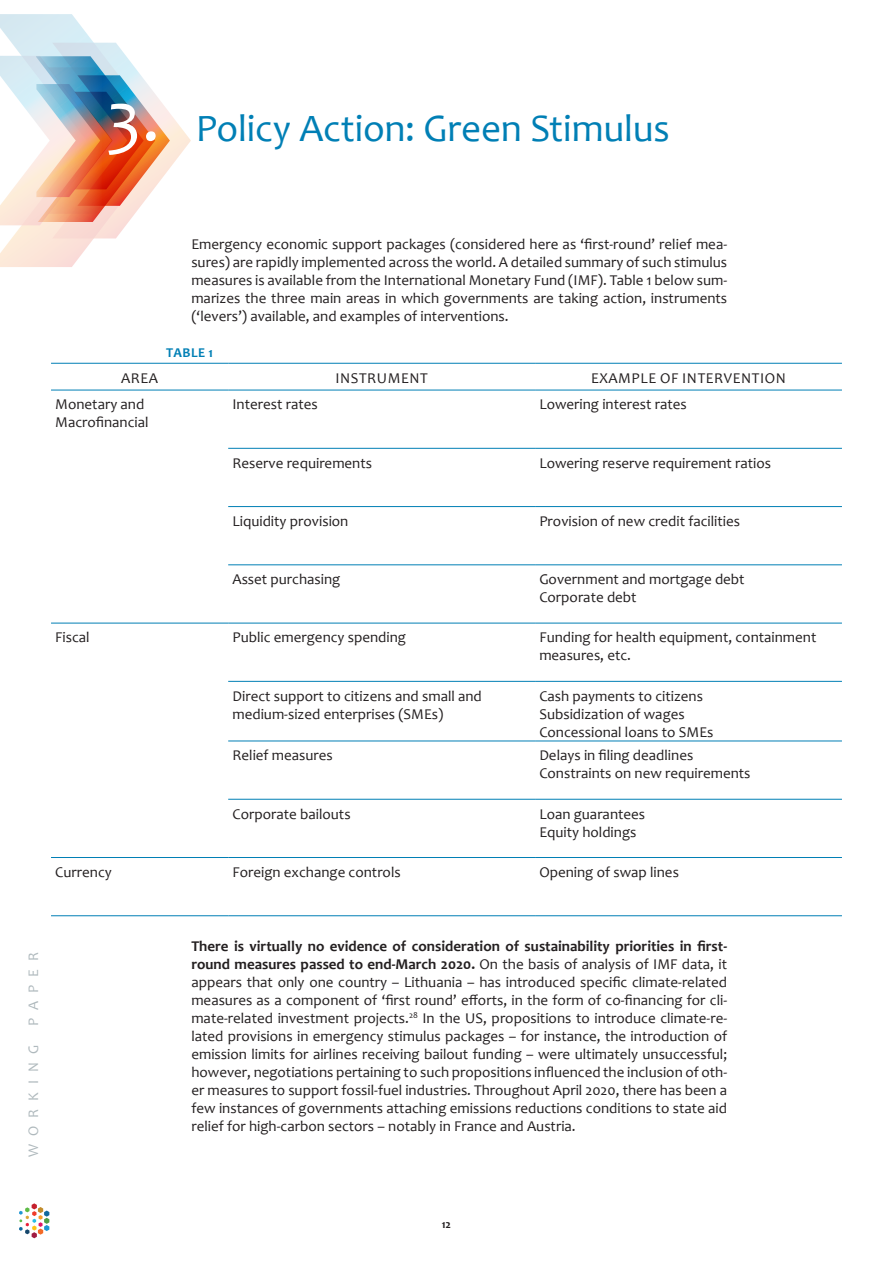
<style>
.page{position:relative;width:893px;height:1263px;background:#fff}
.page>*{position:absolute;margin:0;border:0;box-sizing:border-box;transform-origin:0 0}
.t1{font:39px "Candara";letter-spacing:-.005em;color:#007fb5}
.Body_Text{font:15px/18px "Candara";color:#231f20;text-align:justify}
.Table_body{font:15px/18px "Candara";color:#231f20}
.Table_header{font:15px "Candara";letter-spacing:.04em;color:#231f20}
.t2{font:14.7px "Candara";letter-spacing:.55em;color:#afb9bd}
.Figure-Table_title{font:700 13.5px "Candara";letter-spacing:.04em;color:#007fb5}
.t3{font:700 11.55px "Candara";color:#231f20}
.s1{font-size:72px;color:#fff}
.s2{font-weight:700}
</style>
<div class="page">
<img style="left:0;top:14px;width:191px;height:253px">
<svg style="left:19px;top:1203px;width:30px;height:35px"></svg>
<hr style="left:228px;top:448px;width:307px;height:1px;background:#007fb5">
<hr style="left:535px;top:448px;width:307px;height:1px;background:#007fb5">
<hr style="left:228px;top:506px;width:307px;height:1px;background:#007fb5">
<hr style="left:535px;top:506px;width:307px;height:1px;background:#007fb5">
<hr style="left:228px;top:565px;width:307px;height:1px;background:#007fb5">
<hr style="left:535px;top:565px;width:307px;height:1px;background:#007fb5">
<hr style="left:51px;top:623px;width:177px;height:1px;background:#007fb5">
<hr style="left:228px;top:623px;width:307px;height:1px;background:#007fb5">
<hr style="left:535px;top:623px;width:307px;height:1px;background:#007fb5">
<hr style="left:228px;top:681px;width:307px;height:1px;background:#007fb5">
<hr style="left:535px;top:681px;width:307px;height:1px;background:#007fb5">
<hr style="left:228px;top:741px;width:307px;height:1px;background:#007fb5">
<hr style="left:535px;top:741px;width:307px;height:1px;background:#007fb5">
<hr style="left:228px;top:799px;width:307px;height:1px;background:#007fb5">
<hr style="left:535px;top:799px;width:307px;height:1px;background:#007fb5">
<hr style="left:51px;top:857px;width:177px;height:1px;background:#007fb5">
<hr style="left:228px;top:857px;width:307px;height:1px;background:#007fb5">
<hr style="left:535px;top:857px;width:307px;height:1px;background:#007fb5">
<hr style="left:51px;top:390px;width:177px;height:1px;background:#007fb5">
<hr style="left:228px;top:390px;width:307px;height:1px;background:#007fb5">
<hr style="left:535px;top:390px;width:307px;height:1px;background:#007fb5">
<hr style="left:51px;top:915px;width:177px;height:1px;background:#007fb5">
<hr style="left:228px;top:915px;width:307px;height:1px;background:#007fb5">
<hr style="left:535px;top:915px;width:307px;height:1px;background:#007fb5">
<hr style="left:51px;top:363px;width:177px;height:1px;background:#007fb5">
<hr style="left:228px;top:363px;width:307px;height:1px;background:#007fb5">
<hr style="left:535px;top:363px;width:307px;height:1px;background:#007fb5">
<p class="t1" style="left:106px;top:104px;width:565px"><span class="s1">3.</span> Policy Action: Green Stimulus</p>
<p class="Body_Text" style="left:191px;top:235px;width:537px">Emergency economic support packages (considered here as ‘first-round’ relief mea&shy;sures) are rapidly implemented across the world. A detailed summary of such stimulus measures is available from the International Monetary Fund (IMF). Table 1 below sum&shy;marizes the three main areas in which governments are taking action, instruments (‘levers’) available, and examples of interventions.</p>
<p class="Figure-Table_title" style="left:166px;top:344px;width:48px">TABLE 1</p>
<p class="Table_header" style="left:121px;top:368px;width:39px">AREA</p>
<p class="Table_header" style="left:335px;top:368px;width:94px">INSTRUMENT</p>
<p class="Table_header" style="left:591px;top:368px;width:196px">EXAMPLE OF INTERVENTION</p>
<p class="Table_body" style="left:55px;top:395px;width:95px">Monetary and<br>Macrofinancial</p>
<p class="Table_body" style="left:232px;top:395px;width:87px">Interest rates</p>
<p class="Table_body" style="left:539px;top:395px;width:149px">Lowering interest rates</p>
<p class="Table_body" style="left:232px;top:454px;width:141px">Reserve requirements</p>
<p class="Table_body" style="left:539px;top:454px;width:233px">Lowering reserve requirement ratios</p>
<p class="Table_body" style="left:232px;top:512px;width:117px">Liquidity provision</p>
<p class="Table_body" style="left:539px;top:512px;width:202px">Provision of new credit facilities</p>
<p class="Table_body" style="left:232px;top:570px;width:109px">Asset purchasing</p>
<p class="Table_body" style="left:539px;top:570px;width:207px">Government and mortgage debt</p>
<p class="Table_body" style="left:539px;top:588px;width:99px">Corporate debt</p>
<p class="Table_body" style="left:55px;top:628px;width:36px">Fiscal</p>
<p class="Table_body" style="left:232px;top:628px;width:175px">Public emergency spending</p>
<p class="Table_body" style="left:539px;top:628px;width:279px">Funding for health equipment, containment measures, etc.</p>
<p class="Table_body" style="left:232px;top:687px;width:251px">Direct support to citizens and small and medium-sized enterprises (SMEs)</p>
<p class="Table_body" style="left:539px;top:687px;width:165px">Cash payments to citizens</p>
<p class="Table_body" style="left:539px;top:705px;width:147px">Subsidization of wages</p>
<p class="Table_body" style="left:539px;top:723px;width:176px">Concessional loans to SMEs</p>
<p class="Table_body" style="left:232px;top:746px;width:102px">Relief measures</p>
<p class="Table_body" style="left:539px;top:746px;width:156px">Delays in filing deadlines</p>
<p class="Table_body" style="left:539px;top:764px;width:213px">Constraints on new requirements</p>
<p class="Table_body" style="left:232px;top:805px;width:120px">Corporate bailouts</p>
<p class="Table_body" style="left:539px;top:805px;width:107px">Loan guarantees</p>
<p class="Table_body" style="left:539px;top:823px;width:99px">Equity holdings</p>
<p class="Table_body" style="left:55px;top:863px;width:58px">Currency</p>
<p class="Table_body" style="left:232px;top:863px;width:170px">Foreign exchange controls</p>
<p class="Table_body" style="left:539px;top:863px;width:141px">Opening of swap lines</p>
<p class="t2" style="left:24px;top:1026px;width:75px;rotate:-90deg">PAPER</p>
<p class="t2" style="left:24px;top:1157px;width:114px;rotate:-90deg">WORKING</p>
<p class="Body_Text" style="left:191px;top:937px;width:537px"><span class="s2">There is virtually no evidence of consideration of sustainability priorities in first&shy;round measures passed to end-March 2020.</span> On the basis of analysis of IMF data, it appears that only one country – Lithuania – has introduced specific climate-related measures as a component of ‘first round’ efforts, in the form of co-financing for cli&shy;mate-related investment projects.<sup>28</sup> In the US, propositions to introduce climate-re&shy;lated provisions in emergency stimulus packages – for instance, the introduction of emission limits for airlines receiving bailout funding – were ultimately unsuccessful; however, negotiations pertaining to such propositions influenced the inclusion of oth&shy;er measures to support fossil-fuel industries. Throughout April 2020, there has been a few instances of governments attaching emissions reductions conditions to state aid relief for high-carbon sectors – notably in France and Austria.</p>
<p class="t3" style="left:442px;top:1217px;width:11px">12</p>
</div>
